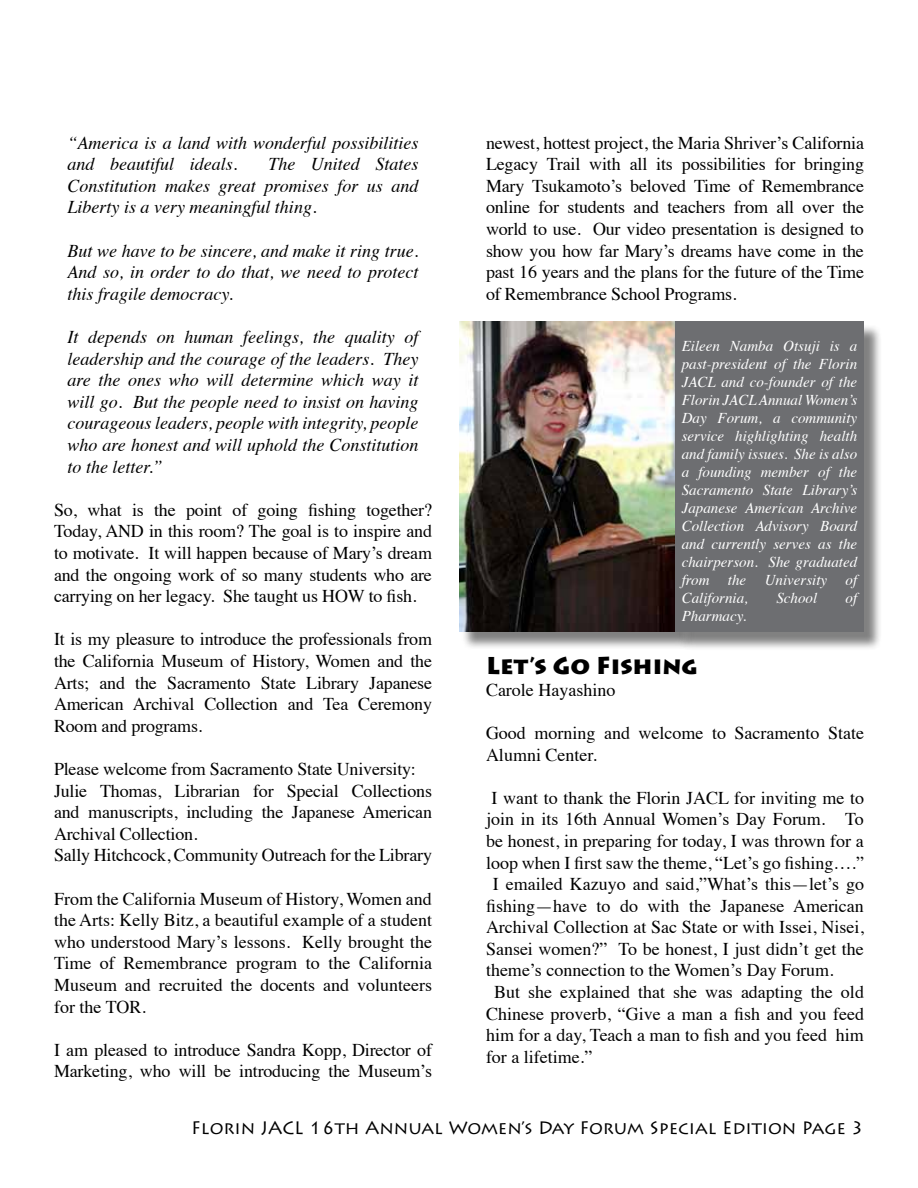
<style>
.page{position:relative;width:918px;height:1188px;background:#fff}
.page>*{position:absolute;margin:0;border:0;box-sizing:border-box;transform-origin:0 0}
.t1{font:900 24px "Lithos Pro";color:#000}
.t2{font:18px/21.6px "Times";color:#000;text-align:justify}
.t3{font:italic 18px/21.6px "Times";color:#000;text-align:justify}
.t4{font:18px "Lithos Pro";color:#000}
.t5{font:italic 15px/18px "Times";color:#fff;text-align:justify}
</style>
<div class="page">
<div style="left:461px;top:324px;width:233px;height:327px;background:#000;opacity:.5"></div>
<img style="left:459px;top:322px;width:216px;height:310px">
<div style="left:677px;top:324px;width:206px;height:326px;background:#000;opacity:.5"></div>
<div style="left:675px;top:322px;width:189px;height:310px;background:#6d6e71"></div>
<p class="t3" style="left:68px;top:131px;width:352px">“America is a land with wonderful possibilities and beautiful ideals.</p>
<p class="t3" style="left:68px;top:152px;width:353px;text-indent:201px">The United States Constitution makes great promises for us and Liberty is a very meaningful thing.</p>
<p class="t3" style="left:68px;top:239px;width:353px">But we have to be sincere, and make it ring true.<br>And so, in order to do that, we need to protect this fragile democracy.</p>
<p class="t3" style="left:68px;top:325px;width:353px">It depends on human feelings, the quality of leadership and the courage of the leaders. They are the ones who will determine which way it will go. But the people need to insist on having courageous leaders, people with integrity, people who are honest and will uphold the Constitution to the letter.”</p>
<p class="t2" style="left:54px;top:497px;width:380px">So, what is the point of going fishing together?<br>Today, AND in this room? The goal is to inspire and to motivate. It will happen because of Mary’s dream and the ongoing work of so many students who are carrying on her legacy. She taught us HOW to fish.</p>
<p class="t2" style="left:54px;top:627px;width:380px">It is my pleasure to introduce the professionals from the California Museum of History, Women and the Arts; and the Sacramento State Library Japanese American Archival Collection and Tea Ceremony Room and programs.</p>
<p class="t2" style="left:54px;top:757px;width:380px;text-align:left">Please welcome from Sacramento State University:<br>Julie Thomas, Librarian for Special Collections and manuscripts, including the Japanese American Archival Collection.<br>Sally Hitchcock, Community Outreach for the Library</p>
<p class="t2" style="left:54px;top:886px;width:380px">From the California Museum of History, Women and the Arts: Kelly Bitz, a beautiful example of a student who understood Mary’s lessons. Kelly brought the Time of Remembrance program to the California Museum and recruited the docents and volunteers for the TOR.</p>
<p class="t2" style="left:54px;top:1037px;width:380px">I am pleased to introduce Sandra Kopp, Director of<br>Marketing, who will be introducing the Museum’s</p>
<p class="t2" style="left:486px;top:130px;width:380px">newest, hottest project, the Maria Shriver’s California Legacy Trail with all its possibilities for bringing Mary Tsukamoto’s beloved Time of Remembrance online for students and teachers from all over the world to use. Our video presentation is designed to show you how far Mary’s dreams have come in the past 16 years and the plans for the future of the Time of Remembrance School Programs.</p>
<p class="t5" style="left:682px;top:336px;width:177px">Eileen Namba Otsuji is a past-president of the Florin JACL and co-founder of the Florin JACL Annual Women’s Day Forum, a community service highlighting health and family issues. She is also a founding member of the Sacramento State Library’s Japanese American Archive Collection Advisory Board and currently serves as the chairperson. She graduated from the University of California,</p>
<p class="t5" style="left:776px;top:588px;width:42px">School</p>
<p class="t5" style="left:846px;top:588px;width:13px">of</p>
<p class="t5" style="left:682px;top:606px;width:66px">Pharmacy.</p>
<h1 class="t1" style="left:486px;top:651px;width:213px">Let’s Go Fishing</h1>
<p class="t2" style="left:486px;top:677px;width:131px">Carole Hayashino</p>
<p class="t2" style="left:486px;top:721px;width:379px">Good morning and welcome to Sacramento State<br>Alumni Center.</p>
<p class="t2" style="left:492px;top:785px;width:374px">I want to thank the Florin JACL for inviting me to</p>
<p class="t2" style="left:486px;top:807px;width:379px">join in its 16th Annual Women’s Day Forum. To</p>
<p class="t2" style="left:486px;top:829px;width:379px">be honest, in preparing for today, I was thrown for a</p>
<p class="t2" style="left:486px;top:850px;width:379px">loop when I first saw the theme, “Let’s go fishing….”</p>
<p class="t2" style="left:493px;top:872px;width:373px">I emailed Kazuyo and said,”What’s this—let’s go</p>
<p class="t2" style="left:486px;top:893px;width:379px">fishing—have to do with the Japanese American</p>
<p class="t2" style="left:486px;top:915px;width:379px">Archival Collection at Sac State or with Issei, Nisei,</p>
<p class="t2" style="left:486px;top:937px;width:379px">Sansei women?” To be honest, I just didn’t get the</p>
<p class="t2" style="left:486px;top:958px;width:349px">theme’s connection to the Women’s Day Forum.</p>
<p class="t2" style="left:494px;top:980px;width:371px">But she explained that she was adapting the old</p>
<p class="t2" style="left:486px;top:1001px;width:380px">Chinese proverb, “Give a man a fish and you feed</p>
<p class="t2" style="left:486px;top:1023px;width:379px">him for a day, Teach a man to fish and you feed him</p>
<p class="t2" style="left:486px;top:1045px;width:108px">for a lifetime.”</p>
<p class="t4" style="left:191px;top:1117px;width:674px">Florin JACL 16th Annual Women’s Day Forum Special Edition Page 3</p>
</div>
